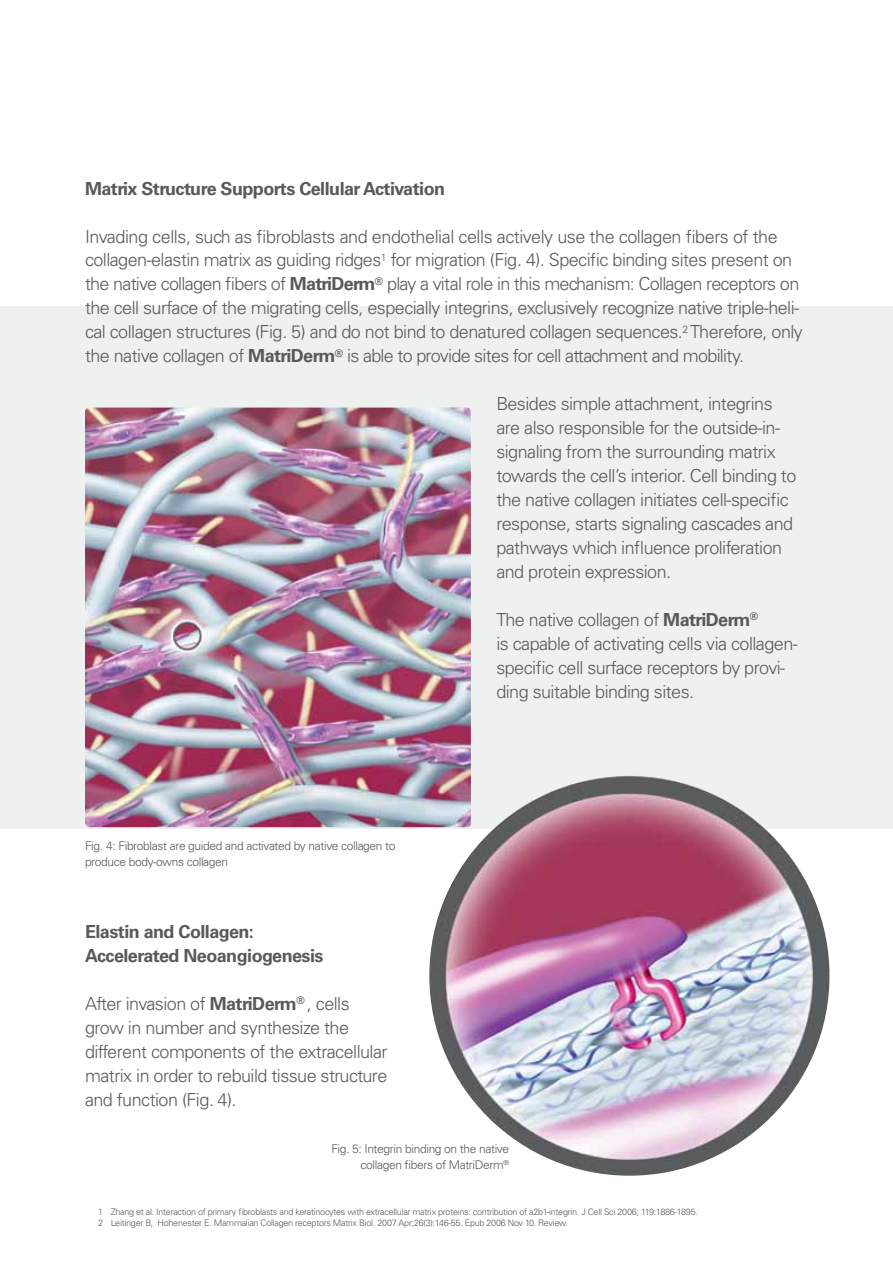
<style>
.page{position:relative;width:893px;height:1263px;background:#fff}
.page>*{position:absolute;margin:0;border:0;box-sizing:border-box;transform-origin:0 0}
.t1{font:300 18px/24px "Univers LT Std";letter-spacing:-.03em;color:#58595b}
.t2{font:700 18px/24px "Univers LT Std";letter-spacing:-.03em;color:#58595b}
.t3{font:300 12px/16.5px "Univers LT Std";letter-spacing:-.03em;color:#58595b;text-align:right}
.t4{font:300 9px/10.5px "Univers LT Std";letter-spacing:-.03em;color:#58595b}
.s1{font-weight:700}
</style>
<div class="page">
<div style="left:0;top:306px;width:893px;height:523px;background:#eff0f0"></div>
<img style="left:429px;top:776px;width:400px;height:400px;border-radius:50%">
<img style="left:85px;top:408px;width:386px;height:419px;border-radius:4px">
<p class="t2" style="left:85px;top:177px;width:362px">Matrix Structure Supports Cellular Activation</p>
<p class="t1" style="left:85px;top:225px;width:719px">Invading cells, such as fibroblasts and endothelial cells actively use the collagen fibers of the collagen-elastin matrix as guiding ridges<sup>1</sup> for migration (Fig. 4). Specific binding sites present on the native collagen fibers of <span class="s1">MatriDerm</span><sup>®</sup> play a vital role in this mechanism: Collagen receptors on the cell surface of the migrating cells, especially integrins, exclusively recognize native triple-heli&shy;cal collagen structures (Fig. 5) and do not bind to denatured collagen sequences.<sup>2</sup> Therefore, only the native collagen of <span class="s1">MatriDerm</span><sup>®</sup> is able to provide sites for cell attachment and mobility.</p>
<p class="t1" style="left:496px;top:393px;width:301px">Besides simple attachment, integrins are also responsible for the outside-in&shy;signaling from the surrounding matrix towards the cell’s interior. Cell binding to the native collagen initiates cell-specific response, starts signaling cascades and pathways which influence proliferation and protein expression.</p>
<p class="t1" style="left:496px;top:609px;width:303px">The native collagen of <span class="s1">MatriDerm</span><sup>®<br></sup>is capable of activating cells via collagen&shy;specific cell surface receptors by provi&shy;ding suitable binding sites.</p>
<p class="t3" style="left:85px;top:838px;width:312px;text-align:left">Fig. 4: Fibroblast are guided and activated by native collagen to produce body-owns collagen</p>
<p class="t2" style="left:85px;top:921px;width:240px">Elastin and Collagen:<br>Accelerated Neoangiogenesis</p>
<p class="t1" style="left:85px;top:993px;width:304px">After invasion of <span class="s1">MatriDerm</span><sup>®</sup> , cells grow in number and synthesize the different components of the extracellular matrix in order to rebuild tissue structure and function (Fig. 4).</p>
<p class="t3" style="left:331px;top:1141px;width:179px">Fig. 5: Integrin binding on the native collagen fibers of MatriDerm<sup>®</sup></p>
<p class="t4" style="left:98px;top:1207px;width:601px">1 Zhang et al. Interaction of primary fibroblasts and keratinocytes with extracellular matrix proteins: contribution of a2b1-integrin. J Cell Sci 2006; 119:1886-1895.<br>2 Leitinger B, Hohenester E. Mammalian Collagen receptors Matrix Biol. 2007 Apr;26(3):146-55. Epub 2006 Nov 10. Review.</p>
</div>
